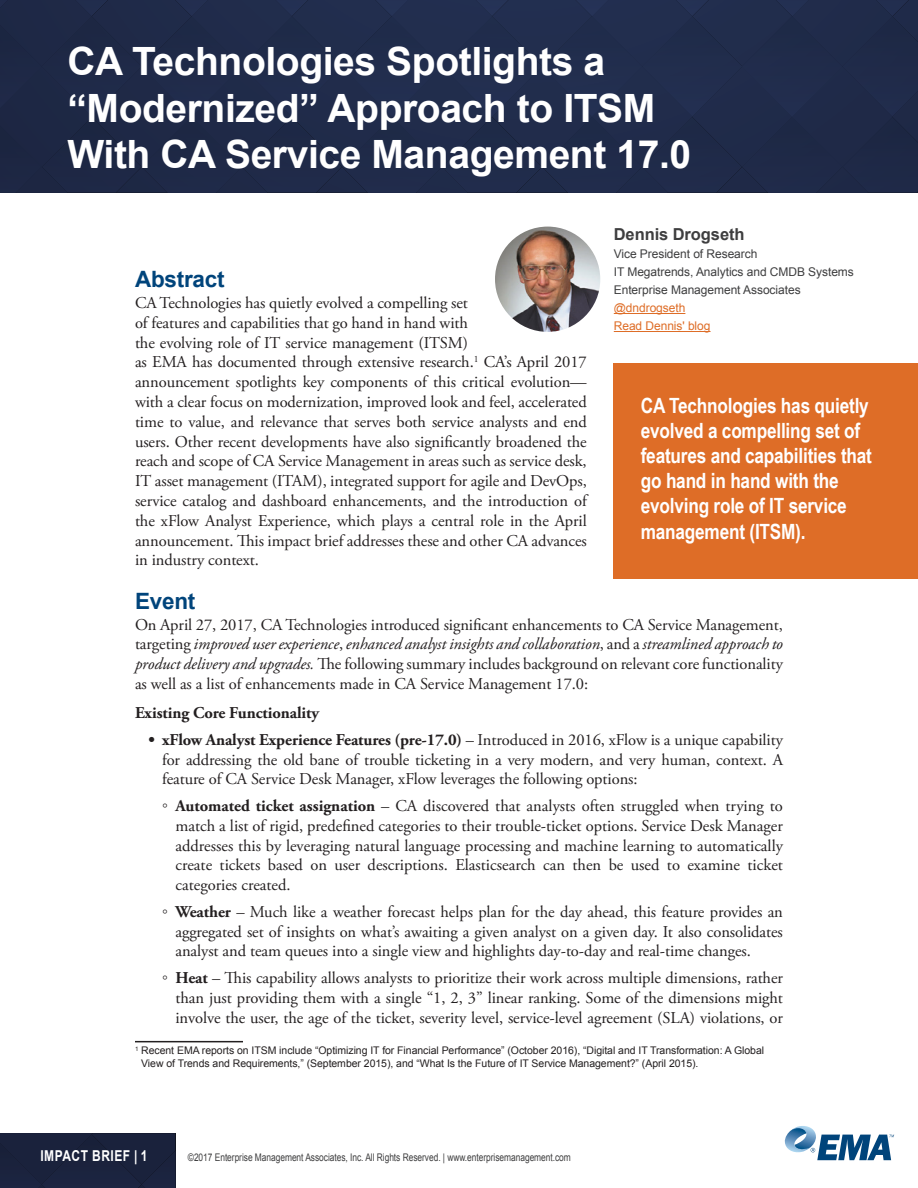
<style>
.page{position:relative;width:918px;height:1188px;background:#fff}
.page>*{position:absolute;margin:0;border:0;box-sizing:border-box;transform-origin:0 0}
.Headline{font:700 39px/46.8px "Arial";letter-spacing:-.01em;color:#fff}
.Heading_1{font:700 22.5px "Arial";letter-spacing:-.01em;color:#00447b}
.Pull_quote{font:700 21px/25.2px "Arial Narrow";letter-spacing:-.01em;color:#fff}
.t1{font:16.5px/19.8px "Adobe Garamond Pro";letter-spacing:-.005em;color:#231f20;text-align:justify}
.t2{font:700 16.5px "Adobe Garamond Pro";letter-spacing:-.005em;color:#231f20}
.table_text{font:700 16.5px "Arial";letter-spacing:-.005em;color:#3e3e3f}
.Page_footer{font:700 15px "Arial";letter-spacing:.04em;color:#fff;scale:.8 1}
.table_text-2{font:12px "Arial";letter-spacing:-.005em;color:#3e3e3f}
.table_text-3{font:12px "Arial";letter-spacing:-.005em;color:#de6d27}
.Footnote_Text{font:10.5px/12.6px "Arial";letter-spacing:-.005em;color:#231f20}
.Copyright_info{font:10.5px "Arial";letter-spacing:-.005em;color:#3e3e3f;scale:.8 1}
.s1{font-style:italic}
.s2{font-weight:700}
.s3{font-family:"Arial"}
</style>
<div class="page">
<div style="left:0;top:1133px;width:176px;height:55px;background:#1a223c"></div>
<svg style="left:784px;top:1126px;width:110px;height:34px"></svg>
<div style="left:0;top:0;width:918px;height:193px;background:#202b4a"></div>
<hr style="left:135px;top:1041px;width:108px;height:1px;background:#231f20">
<hr style="left:614px;top:313px;width:71px;height:1px;background:#de6d27">
<hr style="left:614px;top:331px;width:97px;height:1px;background:#de6d27">
<img style="left:495px;top:227px;width:105px;height:105px;border-radius:53px">
<div style="left:614px;top:363px;width:304px;height:216px;background:#de6d27"></div>
<p class="Headline" style="left:68px;top:39px;width:625px">CA Technologies Spotlights a “Modernized” Approach to ITSM<br>With CA Service Management 17.0</p>
<p class="table_text" style="left:614px;top:223px;width:132px">Dennis Drogseth</p>
<p class="table_text-2" style="left:614px;top:246px;width:145px">Vice President of Research</p>
<p class="table_text-2" style="left:614px;top:264px;width:242px">IT Megatrends, Analytics and CMDB Systems</p>
<p class="table_text-2" style="left:614px;top:282px;width:188px">Enterprise Management Associates</p>
<p class="table_text-3" style="left:614px;top:300px;width:73px">@dndrogseth</p>
<p class="table_text-3" style="left:614px;top:318px;width:98px">Read Dennis' blog</p>
<p class="Heading_1" style="left:135px;top:264px;width:91px">Abstract</p>
<p class="t1" style="left:135px;top:293px;width:453px;text-align:left">CA Technologies has quietly evolved a compelling set<br>of features and capabilities that go hand in hand with<br>the evolving role of IT service management (ITSM)<br>as EMA has documented through extensive research.<sup>1</sup> CA’s April 2017 announcement spotlights key components of this critical evolution— with a clear focus on modernization, improved look and feel, accelerated time to value, and relevance that serves both service analysts and end users. Other recent developments have also significantly broadened the reach and scope of CA Service Management in areas such as service desk, IT asset management (ITAM), integrated support for agile and DevOps, service catalog and dashboard enhancements, and the introduction of the xFlow Analyst Experience, which plays a central role in the April announcement. This impact brief addresses these and other CA advances in industry context.</p>
<p class="Heading_1" style="left:135px;top:586px;width:62px">Event</p>
<p class="t1" style="left:135px;top:615px;width:650px">On April 27, 2017, CA Technologies introduced significant enhancements to CA Service Management, targeting <span class="s1">improved user experience</span>, <span class="s1">enhanced analyst insights and collaboration</span>, and a <span class="s1">streamlined approach to product delivery and upgrades.</span> The following summary includes background on relevant core functionality as well as a list of enhancements made in CA Service Management 17.0:</p>
<p class="t2" style="left:135px;top:703px;width:186px">Existing Core Functionality</p>
<p class="t1" style="left:162px;top:730px;width:623px;text-indent:-14px"><span class="s2">• xFlow Analyst Experience Features (pre-17.0)</span> – Introduced in 2016, xFlow is a unique capability for addressing the old bane of trouble ticketing in a very modern, and very human, context. A feature of CA Service Desk Manager, xFlow leverages the following options:</p>
<p class="t1" style="left:176px;top:796px;width:609px;text-indent:-14px"><span class="s3">◦</span> <span class="s2">Automated ticket assignation</span> – CA discovered that analysts often struggled when trying to match a list of rigid, predefined categories to their trouble-ticket options. Service Desk Manager addresses this by leveraging natural language processing and machine learning to automatically create tickets based on user descriptions. Elasticsearch can then be used to examine ticket categories created.</p>
<p class="t1" style="left:176px;top:902px;width:609px;text-indent:-14px"><span class="s3">◦</span> <span class="s2">Weather</span> – Much like a weather forecast helps plan for the day ahead, this feature provides an aggregated set of insights on what’s awaiting a given analyst on a given day. It also consolidates analyst and team queues into a single view and highlights day-to-day and real-time changes.</p>
<p class="t1" style="left:176px;top:968px;width:609px;text-indent:-14px"><span class="s3">◦</span> <span class="s2">Heat</span> – This capability allows analysts to prioritize their work across multiple dimensions, rather than just providing them with a single “1, 2, 3” linear ranking. Some of the dimensions might involve the user, the age of the ticket, severity level, service-level agreement (SLA) violations, or</p>
<p class="Footnote_Text" style="left:141px;top:1044px;width:624px;text-indent:-6px"><sup>1</sup> Recent EMA reports on ITSM include “Optimizing IT for Financial Performance” (October 2016), “Digital and IT Transformation: A Global<br>View of Trends and Requirements,” (September 2015), and “What Is the Future of IT Service Management?” (April 2015).</p>
<p class="Pull_quote" style="left:641px;top:391px;width:233px">CA Technologies has quietly evolved a compelling set of features and capabilities that go hand in hand with the evolving role of IT service management (ITSM).</p>
<p class="Page_footer" style="left:40px;top:1146px;width:135px">IMPACT BRIEF | 1</p>
<p class="Copyright_info" style="left:188px;top:1150px;width:480px">©2017 Enterprise Management Associates, Inc. All Rights Reserved. | www.enterprisemanagement.com</p>
</div>
